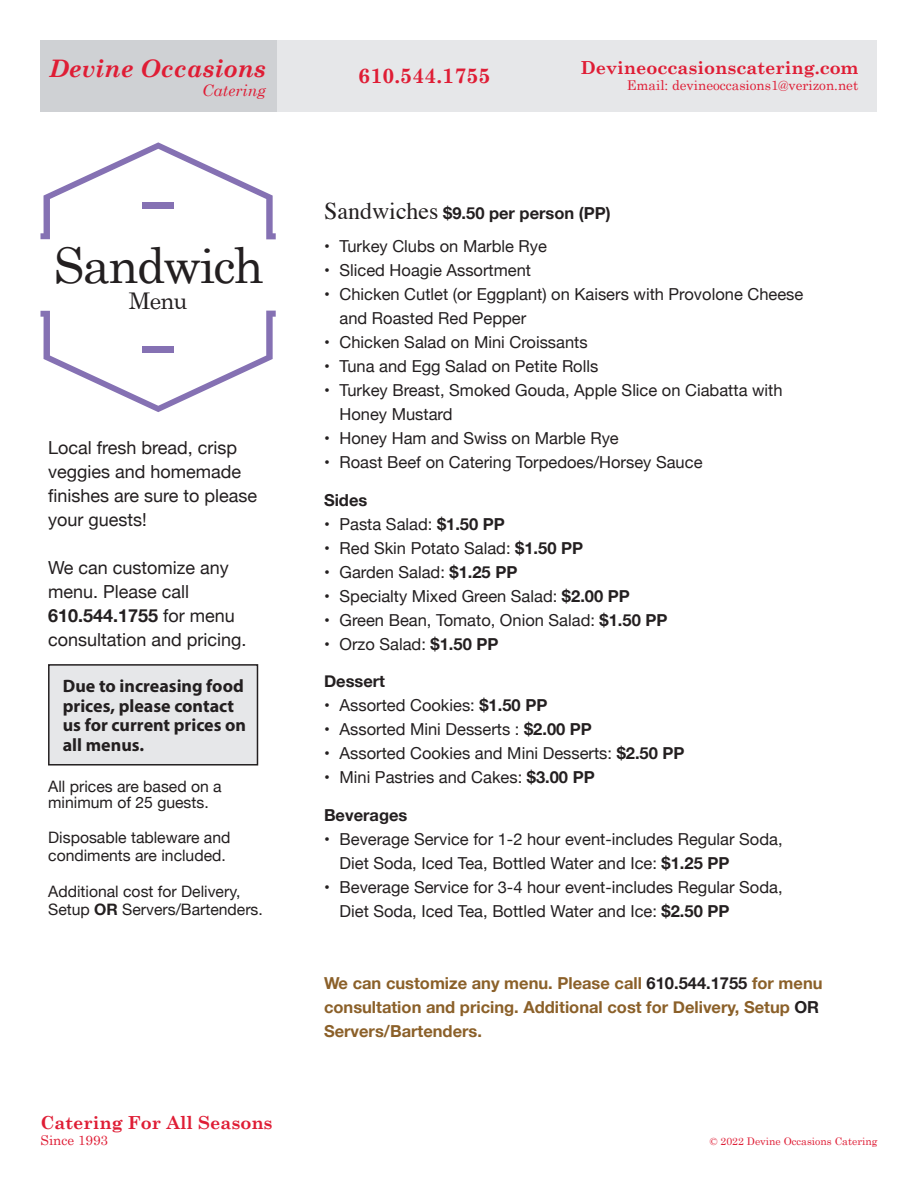
<style>
.page{position:relative;width:918px;height:1188px;background:#fff}
.page>*{position:absolute;margin:0;border:0;box-sizing:border-box;transform-origin:0 0}
.t1{font:49.2px "Century Schoolbook";letter-spacing:-.035em;color:#231f20}
.t2{font:italic 700 24.15px "Century Schoolbook";color:#df1d35}
.t3{font:22.95px "Century Schoolbook";color:#231f20}
.t4{font:700 21px "Century Schoolbook";color:#df1d35}
.t5{font:18px/24px "Helvetica Neue";color:#231f20}
.t6{font:700 18px/19.5px "Myriad Pro";color:#231f20}
.t7{font:700 18px "Century Schoolbook";color:#df1d35}
.t8{font:16.5px/24px "Helvetica Neue";color:#231f20}
.t9{font:700 16.5px/24px "Helvetica Neue";color:#8b6029}
.t10{font:700 16.5px "Helvetica Neue";color:#231f20}
.t11{font:italic 15.9px "Century Schoolbook";color:#df1d35}
.t12{font:15.75px/18px "Helvetica Neue";color:#231f20}
.t13{font:13.5px "Century Schoolbook";color:#df1d35}
.t14{font:10.5px "Century Schoolbook";color:#df1d35}
.s1{font-weight:700}
.s2{font-family:"Times";font-weight:400;font-size:24px}
.s3{color:#231f20}
</style>
<div class="page">
<div style="left:40px;top:40px;width:838px;height:72px;background:#e6e7e9"></div>
<div style="left:40px;top:40px;width:237px;height:72px;background:#cfd1d4"></div>
<svg style="left:40px;top:142px;width:236px;height:97px"></svg>
<div style="left:143px;top:202px;width:31px;height:6px;background:#8571b3"></div>
<svg style="left:40px;top:311px;width:236px;height:101px"></svg>
<div style="left:143px;top:346px;width:31px;height:7px;background:#8571b3"></div>
<div style="left:48px;top:664px;width:210px;height:102px;background:#e6e7e9;border:2px solid #231f20"></div>
<h2 class="t2" style="left:49px;top:54px;width:218px">Devine Occasions</h2>
<p class="t11" style="left:202px;top:80px;width:65px">Catering</p>
<h1 class="t1" style="left:53px;top:235px;width:212px">Sandwich</h1>
<h3 class="t3" style="left:129px;top:286px;width:60px">Menu</h3>
<p class="t5" style="left:48px;top:437px;width:211px">Local fresh bread, crisp veggies and homemade finishes are sure to please your guests!</p>
<p class="t5" style="left:48px;top:557px;width:200px">We can customize any menu. Please call<br><span class="s1">610.544.1755</span> for menu consultation and pricing.</p>
<p class="t6" style="left:63px;top:676px;width:185px">Due to increasing food prices, please contact us for current prices on all menus.</p>
<p class="t12" style="left:48px;top:779px;width:175px;line-height:16.5px">All prices are based on a minimum of 25 guests.</p>
<p class="t12" style="left:48px;top:829px;width:184px">Disposable tableware and condiments are included.</p>
<p class="t12" style="left:48px;top:883px;width:216px">Additional cost for Delivery,<br>Setup <span class="s1">OR</span> Servers/Bartenders.</p>
<p class="t4" style="left:358px;top:63px;width:134px">610.544.1755</p>
<p class="t7" style="left:581px;top:57px;width:279px">Devineoccasionscatering.com</p>
<p class="t13" style="left:627px;top:77px;width:233px">Email: devineoccasions1@verizon.net</p>
<p class="t10" style="left:324px;top:200px;width:288px"><span class="s2">Sandwiches</span> $9.50 per person (PP)</p>
<p class="t8" style="left:324px;top:235px;width:225px">• Turkey Clubs on Marble Rye</p>
<p class="t8" style="left:324px;top:259px;width:209px">• Sliced Hoagie Assortment</p>
<p class="t8" style="left:340px;top:283px;width:465px;text-indent:-16px">• Chicken Cutlet (or Eggplant) on Kaisers with Provolone Cheese and Roasted Red Pepper</p>
<p class="t8" style="left:324px;top:331px;width:265px">• Chicken Salad on Mini Croissants</p>
<p class="t8" style="left:324px;top:355px;width:276px">• Tuna and Egg Salad on Petite Rolls</p>
<p class="t8" style="left:340px;top:379px;width:445px;text-indent:-16px">• Turkey Breast, Smoked Gouda, Apple Slice on Ciabatta with<br>Honey Mustard</p>
<p class="t8" style="left:324px;top:427px;width:296px">• Honey Ham and Swiss on Marble Rye</p>
<p class="t8" style="left:324px;top:451px;width:380px">• Roast Beef on Catering Torpedoes/Horsey Sauce</p>
<p class="t10" style="left:324px;top:487px;width:45px">Sides</p>
<p class="t8" style="left:324px;top:513px;width:182px">• Pasta Salad: <span class="s1">$1.50 PP</span></p>
<p class="t8" style="left:324px;top:537px;width:261px">• Red Skin Potato Salad: <span class="s1">$1.50 PP</span></p>
<p class="t8" style="left:324px;top:561px;width:195px">• Garden Salad: <span class="s1">$1.25 PP</span></p>
<p class="t8" style="left:324px;top:585px;width:307px">• Specialty Mixed Green Salad: <span class="s1">$2.00 PP</span></p>
<p class="t8" style="left:324px;top:609px;width:345px">• Green Bean, Tomato, Onion Salad: <span class="s1">$1.50 PP</span></p>
<p class="t8" style="left:324px;top:633px;width:176px">• Orzo Salad: <span class="s1">$1.50 PP</span></p>
<p class="t10" style="left:324px;top:669px;width:63px">Dessert</p>
<p class="t8" style="left:324px;top:695px;width:225px">• Assorted Cookies: <span class="s1">$1.50 PP</span></p>
<p class="t8" style="left:324px;top:719px;width:269px">• Assorted Mini Desserts : <span class="s1">$2.00 PP</span></p>
<p class="t8" style="left:324px;top:743px;width:362px">• Assorted Cookies and Mini Desserts: <span class="s1">$2.50 PP</span></p>
<p class="t8" style="left:324px;top:767px;width:272px">• Mini Pastries and Cakes: <span class="s1">$3.00 PP</span></p>
<p class="t10" style="left:324px;top:802px;width:85px">Beverages</p>
<p class="t8" style="left:340px;top:828px;width:445px;text-indent:-16px">• Beverage Service for 1-2 hour event-includes Regular Soda,<br>Diet Soda, Iced Tea, Bottled Water and Ice: <span class="s1">$1.25 PP</span></p>
<p class="t8" style="left:340px;top:876px;width:445px;text-indent:-16px">• Beverage Service for 3-4 hour event-includes Regular Soda,<br>Diet Soda, Iced Tea, Bottled Water and Ice: <span class="s1">$2.50 PP</span></p>
<p class="t9" style="left:324px;top:972px;width:500px">We can customize any menu. Please call <span class="s3">610.544.1755</span> for menu consultation and pricing. Additional cost for Delivery, Setup <span class="s3">OR<br></span>Servers/Bartenders.</p>
<p class="t7" style="left:40px;top:1111px;width:234px">Catering For All Seasons</p>
<p class="t13" style="left:40px;top:1131px;width:69px">Since 1993</p>
<p class="t14" style="left:710px;top:1134px;width:169px">© 2022 Devine Occasions Catering</p>
</div>
